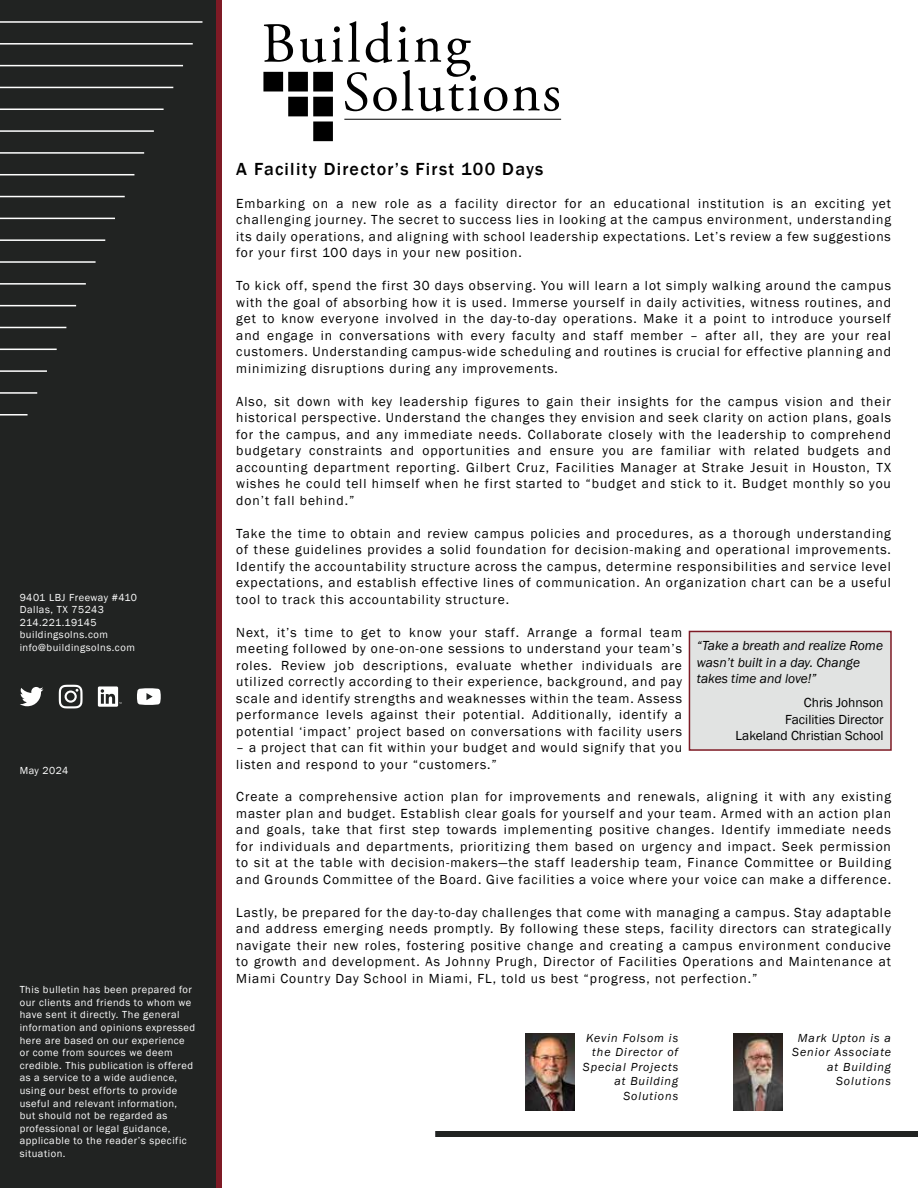
<style>
.page{position:relative;width:918px;height:1188px;background:#fff}
.page>*{position:absolute;margin:0;border:0;box-sizing:border-box;transform-origin:0 0}
.t1{font:500 18px "Franklin Gothic";letter-spacing:.07em;color:#000}
.t2{font:13.5px/16.5px "Franklin Gothic";letter-spacing:.07em;color:#000;text-align:justify}
.t3{font:italic 13.5px/16.5px "Franklin Gothic";color:#000}
.t4{font:13.5px/16.5px "Franklin Gothic";color:#000;text-align:right}
.t5{font:italic 12px/14.4px "Franklin Gothic";letter-spacing:.08em;color:#000;text-align:right}
.t6{font:10.5px/12.6px "Franklin Gothic";letter-spacing:.05em;color:#fff}
</style>
<div class="page">
<div style="left:0;top:0;width:216px;height:1188px;background:#212322"></div>
<hr style="left:0;top:21px;width:202px;height:2px;background:#fff">
<hr style="left:0;top:43px;width:193px;height:2px;background:#fff">
<hr style="left:0;top:65px;width:183px;height:1px;background:#fff">
<hr style="left:0;top:87px;width:173px;height:1px;background:#fff">
<hr style="left:0;top:109px;width:164px;height:1px;background:#fff">
<hr style="left:0;top:130px;width:154px;height:2px;background:#fff">
<hr style="left:0;top:152px;width:144px;height:2px;background:#fff">
<hr style="left:0;top:174px;width:134px;height:1px;background:#fff">
<hr style="left:0;top:196px;width:125px;height:1px;background:#fff">
<hr style="left:0;top:218px;width:115px;height:1px;background:#fff">
<hr style="left:0;top:239px;width:105px;height:2px;background:#fff">
<hr style="left:0;top:261px;width:96px;height:2px;background:#fff">
<hr style="left:0;top:283px;width:86px;height:2px;background:#fff">
<hr style="left:0;top:305px;width:76px;height:1px;background:#fff">
<hr style="left:0;top:327px;width:66px;height:1px;background:#fff">
<hr style="left:0;top:349px;width:57px;height:1px;background:#fff">
<hr style="left:0;top:370px;width:47px;height:2px;background:#fff">
<hr style="left:0;top:392px;width:37px;height:2px;background:#fff">
<hr style="left:0;top:414px;width:28px;height:2px;background:#fff">
<div style="left:216px;top:0;width:6px;height:1188px;background:#7e1a25"></div>
<svg style="left:264px;top:24px;width:29px;height:38px"></svg>
<svg style="left:300px;top:21px;width:207px;height:91px"></svg>
<svg style="left:513px;top:87px;width:46px;height:24px"></svg>
<div style="left:288px;top:97px;width:20px;height:19px;background:#000"></div>
<div style="left:313px;top:97px;width:20px;height:19px;background:#000"></div>
<div style="left:288px;top:72px;width:20px;height:20px;background:#000"></div>
<div style="left:313px;top:72px;width:20px;height:20px;background:#000"></div>
<div style="left:263px;top:72px;width:20px;height:20px;background:#000"></div>
<div style="left:313px;top:121px;width:20px;height:20px;background:#000"></div>
<hr style="left:344px;top:119px;width:217px;height:1px;background:#000">
<svg style="left:59px;top:685px;width:24px;height:23px"></svg>
<svg style="left:20px;top:687px;width:23px;height:19px"></svg>
<svg style="left:98px;top:686px;width:24px;height:21px"></svg>
<svg style="left:137px;top:688px;width:24px;height:17px"></svg>
<div style="left:435px;top:1131px;width:483px;height:6px;background:#212322"></div>
<div style="left:689px;top:631px;width:202px;height:119px;background:#e1e3e2"></div>
<div style="left:689px;top:631px;width:203px;height:120px;border:2px solid #7e1a25"></div>
<img style="left:526px;top:1034px;width:49px;height:76px">
<img style="left:733px;top:1034px;width:49px;height:76px">
<p class="t6" style="left:20px;top:591px;width:119px">9401 LBJ Freeway #410<br>Dallas, TX 75243<br>214.221.19145 buildingsolns.com info@buildingsolns.com</p>
<p class="t6" style="left:20px;top:765px;width:50px">May 2024</p>
<p class="t6" style="left:20px;top:984px;width:177px">This bulletin has been prepared for our clients and friends to whom we have sent it directly. The general information and opinions expressed here are based on our experience or come from sources we deem credible. This publication is offered as a service to a wide audience, using our best efforts to provide useful and relevant information, but should not be regarded as professional or legal guidance, applicable to the reader’s specific situation.</p>
<h1 class="t1" style="left:236px;top:157px;width:309px">A Facility Director’s First 100 Days</h1>
<p class="t2" style="left:236px;top:195px;width:656px">Embarking on a new role as a facility director for an educational institution is an exciting yet challenging journey. The secret to success lies in looking at the campus environment, understanding its daily operations, and aligning with school leadership expectations. Let’s review a few suggestions for your first 100 days in your new position.</p>
<p class="t2" style="left:236px;top:278px;width:656px">To kick off, spend the first 30 days observing. You will learn a lot simply walking around the campus with the goal of absorbing how it is used. Immerse yourself in daily activities, witness routines, and get to know everyone involved in the day-to-day operations. Make it a point to introduce yourself and engage in conversations with every faculty and staff member – after all, they are your real customers. Understanding campus-wide scheduling and routines is crucial for effective planning and minimizing disruptions during any improvements.</p>
<p class="t2" style="left:236px;top:393px;width:656px">Also, sit down with key leadership figures to gain their insights for the campus vision and their historical perspective. Understand the changes they envision and seek clarity on action plans, goals for the campus, and any immediate needs. Collaborate closely with the leadership to comprehend budgetary constraints and opportunities and ensure you are familiar with related budgets and accounting department reporting. Gilbert Cruz, Facilities Manager at Strake Jesuit in Houston, TX wishes he could tell himself when he first started to “budget and stick to it. Budget monthly so you don’t fall behind.”</p>
<p class="t2" style="left:236px;top:525px;width:656px">Take the time to obtain and review campus policies and procedures, as a thorough understanding of these guidelines provides a solid foundation for decision-making and operational improvements.<br>Identify the accountability structure across the campus, determine responsibilities and service level expectations, and establish effective lines of communication. An organization chart can be a useful tool to track this accountability structure.</p>
<p class="t2" style="left:236px;top:624px;width:447px">Next, it’s time to get to know your staff. Arrange a formal team meeting followed by one-on-one sessions to understand your team’s roles. Review job descriptions, evaluate whether individuals are utilized correctly according to their experience, background, and pay scale and identify strengths and weaknesses within the team. Assess performance levels against their potential. Additionally, identify a potential ‘impact’ project based on conversations with facility users</p>
<p class="t2" style="left:236px;top:740px;width:447px">– a project that can fit within your budget and would signify that you listen and respond to your “customers.”</p>
<p class="t2" style="left:236px;top:789px;width:656px">Create a comprehensive action plan for improvements and renewals, aligning it with any existing master plan and budget. Establish clear goals for yourself and your team. Armed with an action plan and goals, take that first step towards implementing positive changes. Identify immediate needs for individuals and departments, prioritizing them based on urgency and impact. Seek permission to sit at the table with decision-makers—the staff leadership team, Finance Committee or Building and Grounds Committee of the Board. Give facilities a voice where your voice can make a difference.</p>
<p class="t2" style="left:236px;top:905px;width:656px">Lastly, be prepared for the day-to-day challenges that come with managing a campus. Stay adaptable and address emerging needs promptly. By following these steps, facility directors can strategically navigate their new roles, fostering positive change and creating a campus environment conducive to growth and development. As Johnny Prugh, Director of Facilities Operations and Maintenance at Miami Country Day School in Miami, FL, told us best “progress, not perfection.”</p>
<p class="t3" style="left:697px;top:638px;width:188px">“Take a breath and realize Rome wasn’t built in a day. Change takes time and love!”</p>
<p class="t4" style="left:736px;top:695px;width:149px">Chris Johnson<br>Facilities Director<br>Lakeland Christian School</p>
<p class="t5" style="left:583px;top:1031px;width:97px">Kevin Folsom is the Director of<br>Special Projects at Building<br>Solutions</p>
<p class="t5" style="left:792px;top:1031px;width:100px">Mark Upton is a<br>Senior Associate at Building<br>Solutions</p>
</div>
